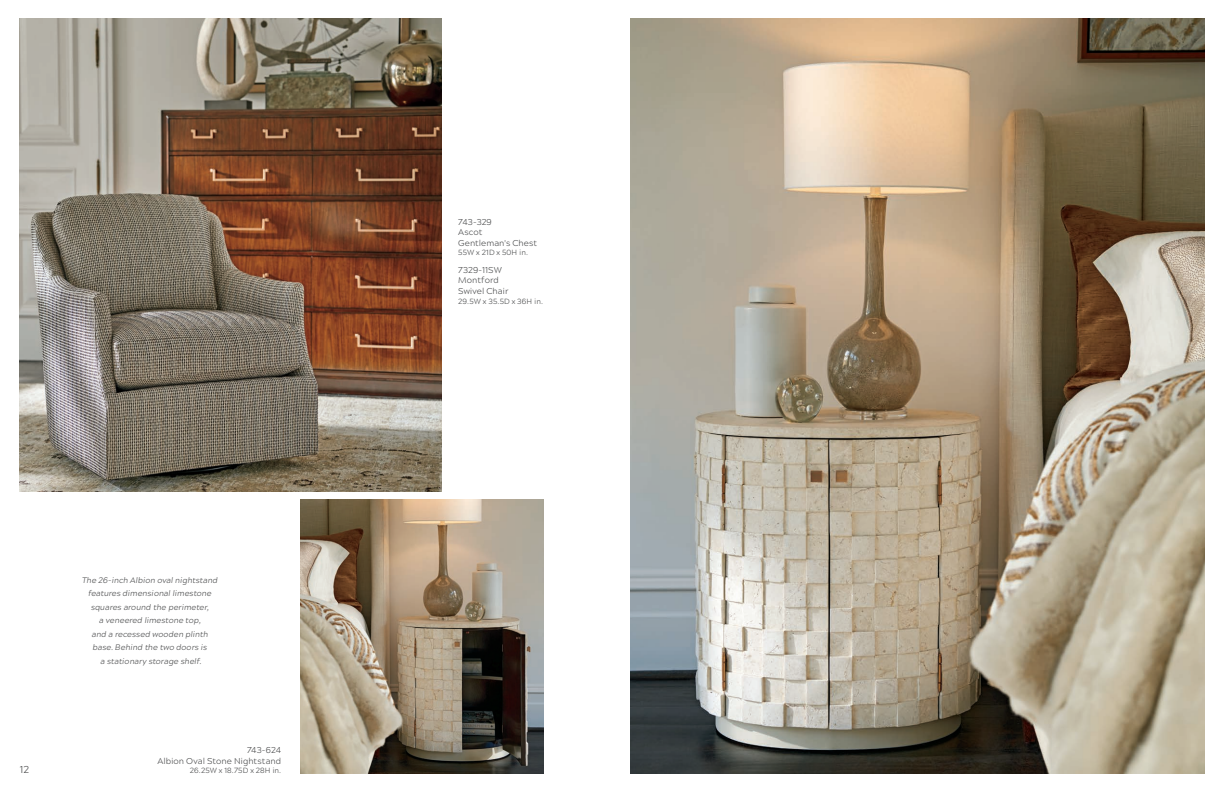
<style>
.page{position:relative;width:1224px;height:792px;background:#fff}
.page>*{position:absolute;margin:0;border:0;box-sizing:border-box;transform-origin:0 0}
.t1{font:300 10px "Acherus Grotesque";color:#454647}
.Zanzibar_Viz_Index_Headers{font:300 8.5px "Acherus Grotesque";letter-spacing:.005em;color:#454647}
.Zanzibar_Italic_Descriptive_Copy{font:italic 300 8px/13.5px "Acherus Grotesque";letter-spacing:.005em;color:#454647;text-align:center}
.Zanzibar_1st_Line_Body_Copy{font:300 7.5px "Acherus Grotesque";letter-spacing:.015em;color:#454647}
</style>
<div class="page">
<img style="left:630px;top:18px;width:574px;height:756px">
<img style="left:301px;top:500px;width:243px;height:274px">
<img style="left:20px;top:18px;width:421px;height:474px">
<p class="t1" style="left:20px;top:761px;width:11px">12</p>
<p class="Zanzibar_Italic_Descriptive_Copy" style="left:82px;top:573px;width:137px">The 26-inch Albion oval nightstand features dimensional limestone squares around the perimeter,</p>
<p class="Zanzibar_Italic_Descriptive_Copy" style="left:99px;top:613px;width:103px">a veneered limestone top,</p>
<p class="Zanzibar_Italic_Descriptive_Copy" style="left:92px;top:627px;width:118px;text-align:left">and a recessed wooden plinth base. Behind the two doors is</p>
<p class="Zanzibar_Italic_Descriptive_Copy" style="left:101px;top:654px;width:102px">a stationary storage shelf.</p>
<p class="Zanzibar_Viz_Index_Headers" style="left:247px;top:743px;width:36px">743-624</p>
<p class="Zanzibar_Viz_Index_Headers" style="left:157px;top:754px;width:125px">Albion Oval Stone Nightstand</p>
<p class="Zanzibar_1st_Line_Body_Copy" style="left:190px;top:764px;width:93px">26.25W x 18.75D x 28H in.</p>
<p class="Zanzibar_Viz_Index_Headers" style="left:458px;top:214px;width:35px">743-329</p>
<p class="Zanzibar_Viz_Index_Headers" style="left:458px;top:225px;width:26px">Ascot</p>
<p class="Zanzibar_Viz_Index_Headers" style="left:458px;top:235px;width:80px">Gentleman's Chest</p>
<p class="Zanzibar_1st_Line_Body_Copy" style="left:458px;top:246px;width:71px">55W x 21D x 50H in.</p>
<p class="Zanzibar_Viz_Index_Headers" style="left:458px;top:262px;width:45px">7329-11SW</p>
<p class="Zanzibar_Viz_Index_Headers" style="left:458px;top:273px;width:42px">Montford</p>
<p class="Zanzibar_Viz_Index_Headers" style="left:458px;top:283px;width:52px">Swivel Chair</p>
<p class="Zanzibar_1st_Line_Body_Copy" style="left:458px;top:295px;width:86px">29.5W x 35.5D x 36H in.</p>
</div>
